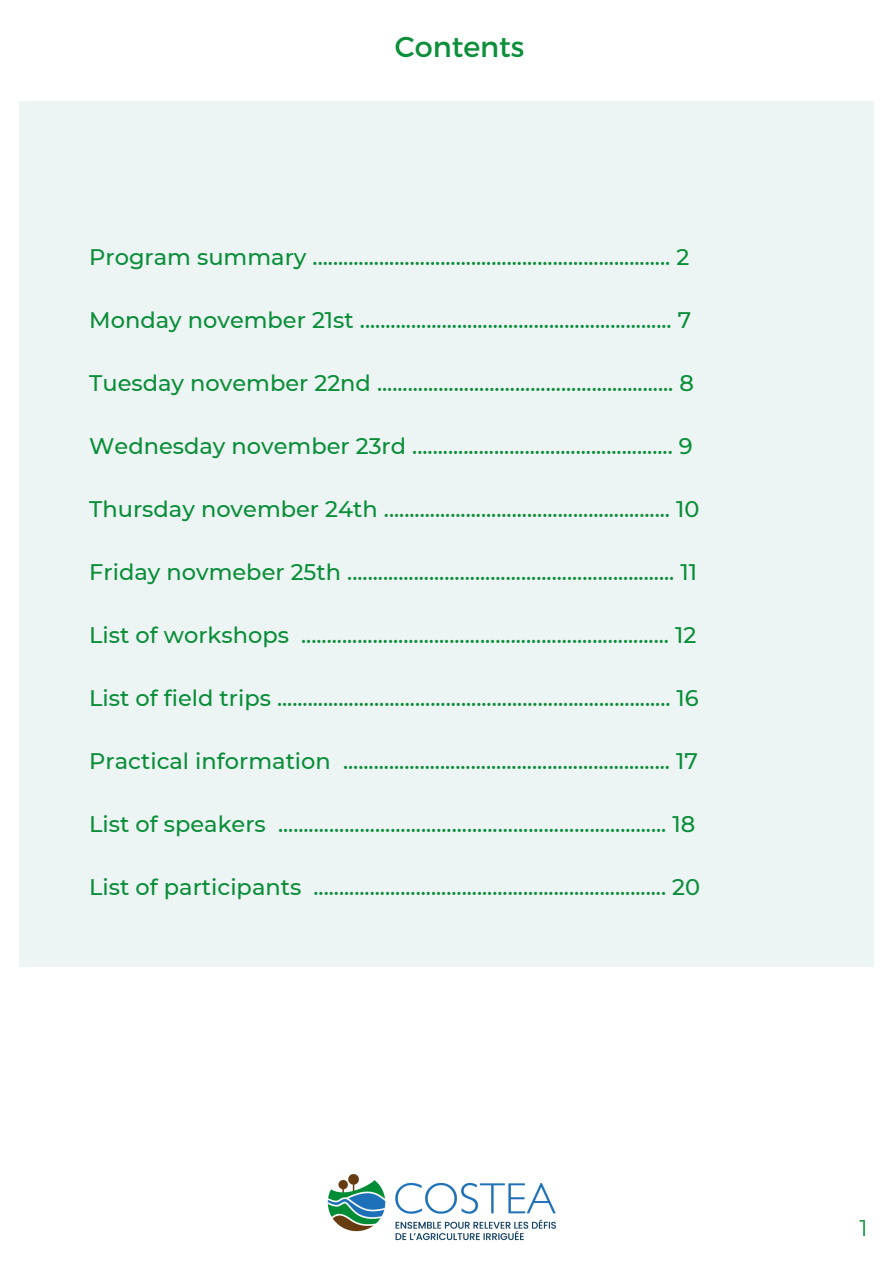
<style>
.page{position:relative;width:893px;height:1264px;background:#fff}
.page>*{position:absolute;margin:0;border:0;box-sizing:border-box;transform-origin:0 0}
.t1{font:28.65px "Montserrat";color:#0c8f3a}
.t2{font:500 22.5px "Montserrat";color:#0a8e39}
.t3{font:22.5px "Montserrat";color:#0a8e39}
</style>
<div class="page">
<img style="left:327px;top:1173px;width:229px;height:68px">
<div style="left:19px;top:101px;width:855px;height:866px;background:#edf4f4"></div>
<p class="t1" style="left:394px;top:28px;width:131px">Contents</p>
<p class="t2" style="left:89px;top:243px;width:601px">Program summary ...................................................................... 2</p>
<p class="t2" style="left:89px;top:306px;width:603px">Monday november 21st ............................................................. 7</p>
<p class="t2" style="left:89px;top:369px;width:606px">Tuesday november 22nd .......................................................... 8</p>
<p class="t2" style="left:89px;top:432px;width:605px">Wednesday november 23rd ................................................... 9</p>
<p class="t2" style="left:89px;top:495px;width:611px">Thursday november 24th ........................................................ 10</p>
<p class="t2" style="left:89px;top:558px;width:609px">Friday novmeber 25th ................................................................ 11</p>
<p class="t2" style="left:89px;top:621px;width:608px">List of workshops ........................................................................ 12</p>
<p class="t2" style="left:89px;top:684px;width:611px">List of field trips ............................................................................. 16</p>
<p class="t2" style="left:89px;top:747px;width:610px">Practical information ................................................................ 17</p>
<p class="t2" style="left:89px;top:810px;width:607px">List of speakers ............................................................................ 18</p>
<p class="t2" style="left:89px;top:873px;width:612px">List of participants ..................................................................... 20</p>
<p class="t3" style="left:859px;top:1214px;width:10px">1</p>
</div>
